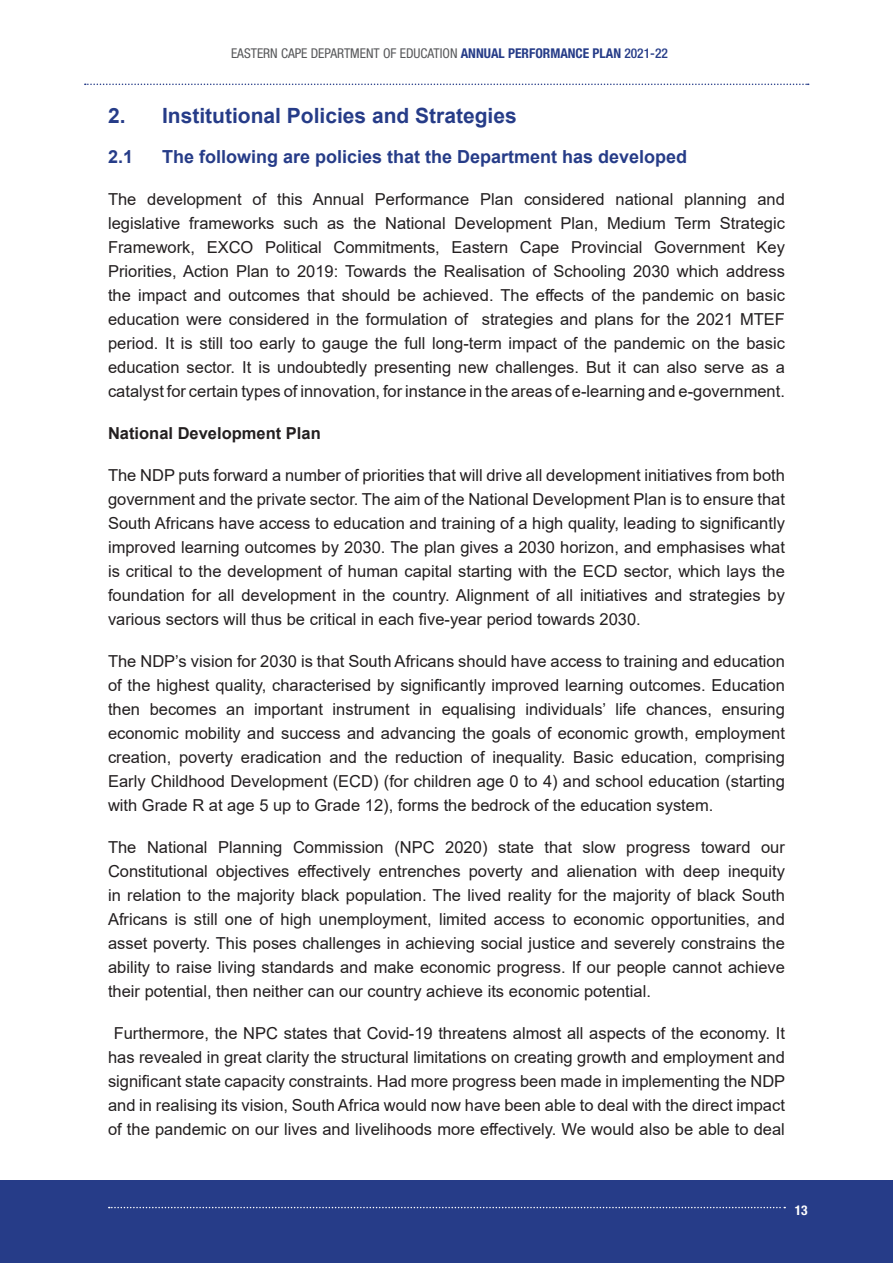
<style>
.page{position:relative;width:893px;height:1263px;background:#fff}
.page>*{position:absolute;margin:0;border:0;box-sizing:border-box;transform-origin:0 0}
.t1{font:700 21px "Arial";color:#263c88}
.t2{font:700 18px "Arial";color:#263c88}
.t3{font:16.5px/24px "Arial";color:#231f20;text-align:justify}
.t4{font:700 16.5px "Arial";color:#231f20}
.t5{font:condensed 13.5px "Helvetica Neue LT Pro";color:#57585a}
.t6{font:700 condensed 13.5px "Helvetica Neue LT Pro";color:#fff}
.s1{font-weight:700;color:#263c88}
.s2{font-weight:500;color:#263c88}
</style>
<div class="page">
<div style="left:0;top:1180px;width:893px;height:83px;background:#263c88"></div>
<svg style="left:109px;top:1207px;width:676px;height:1px"></svg>
<svg style="left:85px;top:84px;width:724px;height:1px"></svg>
<p class="t5" style="left:231px;top:45px;width:438px">EASTERN CAPE DEPARTMENT OF EDUCATION <span class="s1">ANNUAL PERFORMANCE PLAN</span> <span class="s2">2021-22</span></p>
<p class="t1" style="left:108px;top:101px;width:410px">2. Institutional Policies and Strategies</p>
<p class="t2" style="left:108px;top:144px;width:27px">2.1</p>
<p class="t2" style="left:162px;top:144px;width:527px">The following are policies that the Department has developed</p>
<p class="t3" style="left:108px;top:187px;width:678px">The development of this Annual Performance Plan considered national planning and legislative frameworks such as the National Development Plan, Medium Term Strategic Framework, EXCO Political Commitments, Eastern Cape Provincial Government Key Priorities, Action Plan to 2019: Towards the Realisation of Schooling 2030 which address the impact and outcomes that should be achieved. The effects of the pandemic on basic education were considered in the formulation of strategies and plans for the 2021 MTEF period. It is still too early to gauge the full long-term impact of the pandemic on the basic education sector. It is undoubtedly presenting new challenges. But it can also serve as a catalyst for certain types of innovation, for instance in the areas of e-learning and e-government.</p>
<p class="t4" style="left:108px;top:422px;width:214px">National Development Plan</p>
<p class="t3" style="left:108px;top:463px;width:678px">The NDP puts forward a number of priorities that will drive all development initiatives from both government and the private sector. The aim of the National Development Plan is to ensure that South Africans have access to education and training of a high quality, leading to significantly improved learning outcomes by 2030. The plan gives a 2030 horizon, and emphasises what is critical to the development of human capital starting with the ECD sector, which lays the foundation for all development in the country. Alignment of all initiatives and strategies by various sectors will thus be critical in each five-year period towards 2030.</p>
<p class="t3" style="left:108px;top:649px;width:678px">The NDP’s vision for 2030 is that South Africans should have access to training and education of the highest quality, characterised by significantly improved learning outcomes. Education then becomes an important instrument in equalising individuals’ life chances, ensuring economic mobility and success and advancing the goals of economic growth, employment creation, poverty eradication and the reduction of inequality. Basic education, comprising Early Childhood Development (ECD) (for children age 0 to 4) and school education (starting with Grade R at age 5 up to Grade 12), forms the bedrock of the education system.</p>
<p class="t3" style="left:108px;top:835px;width:678px">The National Planning Commission (NPC 2020) state that slow progress toward our Constitutional objectives effectively entrenches poverty and alienation with deep inequity in relation to the majority black population. The lived reality for the majority of black South Africans is still one of high unemployment, limited access to economic opportunities, and asset poverty. This poses challenges in achieving social justice and severely constrains the ability to raise living standards and make economic progress. If our people cannot achieve their potential, then neither can our country achieve its economic potential.</p>
<p class="t3" style="left:108px;top:1021px;width:679px;text-align:center">Furthermore, the NPC states that Covid-19 threatens almost all aspects of the economy. It has revealed in great clarity the structural limitations on creating growth and employment and significant state capacity constraints. Had more progress been made in implementing the NDP and in realising its vision, South Africa would now have been able to deal with the direct impact of the pandemic on our lives and livelihoods more effectively. We would also be able to deal</p>
<p class="t6" style="left:795px;top:1202px;width:14px">13</p>
</div>
